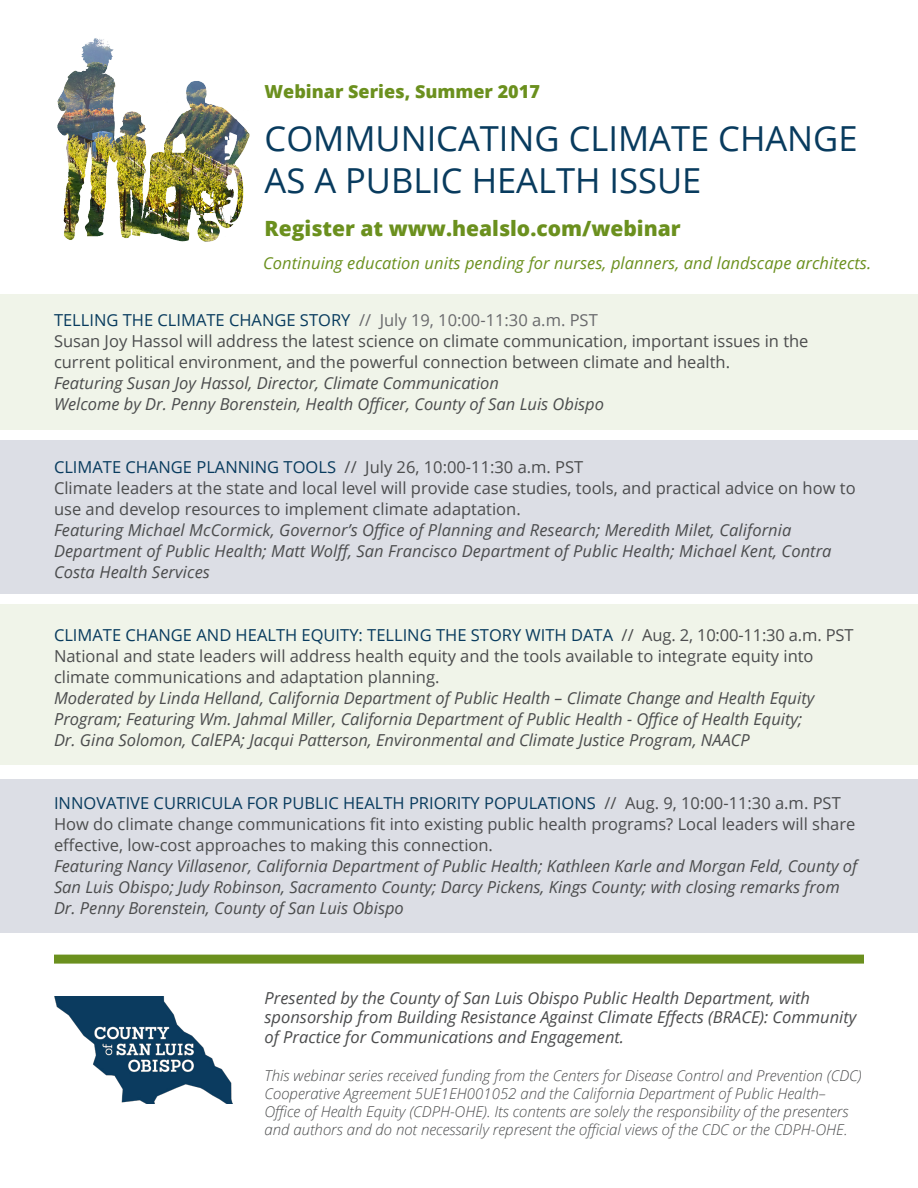
<style>
.page{position:relative;width:918px;height:1188px;background:#fff}
.page>*{position:absolute;margin:0;border:0;box-sizing:border-box;transform-origin:0 0}
.t1{font:34.5px/41.4px "Open Sans";color:#083b5e}
.t2{font:800 21px "Open Sans";color:#6b901e}
.t3{font:800 18px "Open Sans";color:#6b901e}
.t4{font:italic 16.5px/21px "Open Sans";color:#4b4c4d}
.t5{font:16.5px/21px "Open Sans";color:#4b4c4d}
.t6{font:16.5px "Open Sans";color:#083b5e}
.t7{font:italic 16.5px "Open Sans";letter-spacing:.005em;color:#6b901e}
.t8{font:italic 300 15px/18px "Open Sans";color:#4b4c4d}
.s1{color:#69696c}
.s2{color:#083b5e}
.s3{color:#4b4c4d}
</style>
<div class="page">
<div style="left:0;top:779px;width:918px;height:154px;background:#dcdee5"></div>
<div style="left:0;top:440px;width:918px;height:154px;background:#dcdee5"></div>
<div style="left:0;top:604px;width:918px;height:161px;background:#f0f4e9"></div>
<div style="left:0;top:295px;width:918px;height:135px;background:#f0f4e9"></div>
<div style="left:54px;top:955px;width:810px;height:9px;background:#6b901e"></div>
<img style="left:54px;top:996px;width:178px;height:108px">
<img style="left:57px;top:38px;width:193px;height:204px">
<p class="t3" style="left:265px;top:78px;width:277px">Webinar Series, Summer 2017</p>
<p class="t1" style="left:265px;top:117px;width:595px">COMMUNICATING CLIMATE CHANGE<br>AS A PUBLIC HEALTH ISSUE</p>
<p class="t2" style="left:265px;top:212px;width:418px">Register at www.healslo.com/webinar</p>
<p class="t7" style="left:263px;top:252px;width:610px">Continuing education units pending for nurses, planners, and landscape architects.</p>
<p class="t6" style="left:54px;top:309px;width:545px">TELLING THE CLIMATE CHANGE STORY <span class="s1">// July 19, 10:00-11:30 a.m. PST</span></p>
<p class="t5" style="left:54px;top:330px;width:756px">Susan Joy Hassol will address the latest science on climate communication, important issues in the current political environment, and the powerful connection between climate and health.</p>
<p class="t4" style="left:54px;top:372px;width:446px">Featuring Susan Joy Hassol, Director, Climate Communication</p>
<p class="t4" style="left:54px;top:393px;width:552px">Welcome by Dr. Penny Borenstein, Health Officer, County of San Luis Obispo</p>
<p class="t5" style="left:54px;top:456px;width:531px"><span class="s2">CLIMATE CHANGE PLANNING TOOLS</span> // July 26, 10:00-11:30 a.m. PST</p>
<p class="t5" style="left:54px;top:477px;width:803px">Climate leaders at the state and local level will provide case studies, tools, and practical advice on how to use and develop resources to implement climate adaptation.</p>
<p class="t4" style="left:54px;top:519px;width:779px">Featuring Michael McCormick, Governor’s Office of Planning and Research; Meredith Milet, California<br>Department of Public Health; Matt Wolff, San Francisco Department of Public Health; Michael Kent, Contra<br>Costa Health Services</p>
<p class="t6" style="left:54px;top:624px;width:801px">CLIMATE CHANGE AND HEALTH EQUITY: TELLING THE STORY WITH DATA <span class="s3">// Aug. 2, 10:00-11:30 a.m. PST</span></p>
<p class="t5" style="left:54px;top:645px;width:761px">National and state leaders will address health equity and the tools available to integrate equity into climate communications and adaptation planning.</p>
<p class="t4" style="left:54px;top:687px;width:762px">Moderated by Linda Helland, California Department of Public Health – Climate Change and Health Equity<br>Program; Featuring Wm. Jahmal Miller, California Department of Public Health - Office of Health Equity;<br>Dr. Gina Solomon, CalEPA; Jacqui Patterson, Environmental and Climate Justice Program, NAACP</p>
<p class="t6" style="left:54px;top:792px;width:788px">INNOVATIVE CURRICULA FOR PUBLIC HEALTH PRIORITY POPULATIONS <span class="s3">// Aug. 9, 10:00-11:30 a.m. PST</span></p>
<p class="t5" style="left:54px;top:813px;width:803px">How do climate change communications fit into existing public health programs? Local leaders will share effective, low-cost approaches to making this connection.</p>
<p class="t4" style="left:54px;top:855px;width:805px">Featuring Nancy Villasenor, California Department of Public Health; Kathleen Karle and Morgan Feld, County of<br>San Luis Obispo; Judy Robinson, Sacramento County; Darcy Pickens, Kings County; with closing remarks from<br>Dr. Penny Borenstein, County of San Luis Obispo</p>
<p class="t4" style="left:265px;top:987px;width:593px;line-height:19.8px">Presented by the County of San Luis Obispo Public Health Department, with sponsorship from Building Resistance Against Climate Effects (BRACE): Community of Practice for Communications and Engagement.</p>
<p class="t8" style="left:265px;top:1066px;width:599px">This webinar series received funding from the Centers for Disease Control and Prevention (CDC)<br>Cooperative Agreement 5UE1EH001052 and the California Department of Public Health– Office of Health Equity (CDPH-OHE). Its contents are solely the responsibility of the presenters and authors and do not necessarily represent the official views of the CDC or the CDPH-OHE.</p>
</div>
